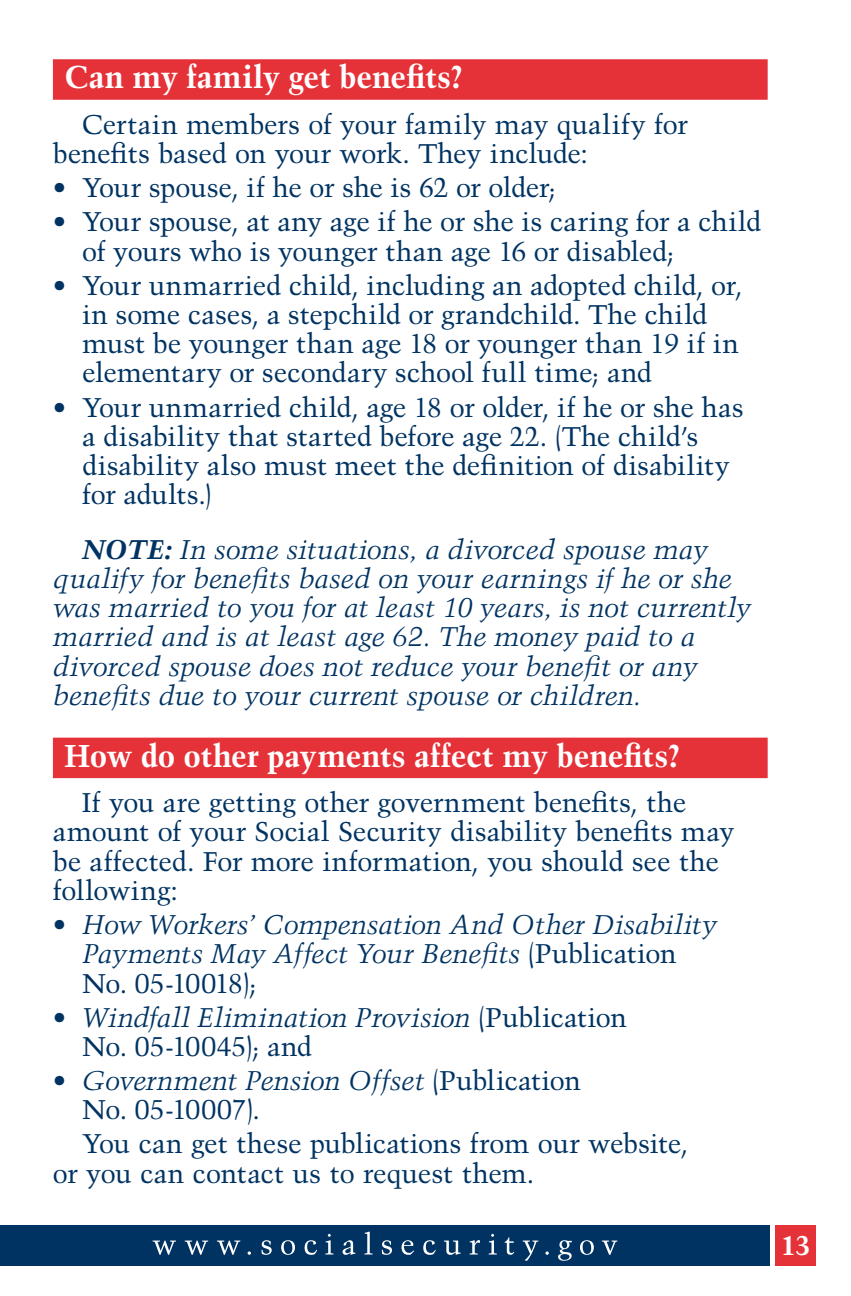
<style>
.page{position:relative;width:851px;height:1296px;background:#fff}
.page>*{position:absolute;margin:0;border:0;box-sizing:border-box;transform-origin:0 0}
.Header1_1line{font:700 31.5px "Trump Mediaeval";letter-spacing:-.01em;color:#fff}
._1st_bullet{font:27px/29.2px "Trump Mediaeval";letter-spacing:-.005em;color:#003362}
.paragraph{font:27px/29.2px "Trump Mediaeval";letter-spacing:-.01em;color:#003362}
.Notes{font:italic 27px/29.2px "Trump Mediaeval";letter-spacing:-.01em;color:#003362}
._1st_bullet-2{font:italic 27px/29.2px "Trump Mediaeval";letter-spacing:-.015em;color:#003362}
.t1{font:700 27px "Trump Mediaeval";color:#fff}
.s1{font-weight:700}
.s2{font-style:normal}
.s3{font-style:italic}
</style>
<div class="page">
<div style="left:775px;top:1225px;width:41px;height:41px;background:#e53138"></div>
<div style="left:0;top:1225px;width:770px;height:41px;background:#003362"></div>
<svg style="left:152px;top:1232px;width:465px;height:29px"></svg>
<div style="left:53px;top:59px;width:714px;height:41px;background:#e53138"></div>
<div style="left:53px;top:738px;width:714px;height:40px;background:#e53138"></div>
<h1 class="Header1_1line" style="left:64px;top:58px;width:401px">Can my family get benefits?</h1>
<p class="paragraph" style="left:53px;top:109px;width:636px;text-indent:29px">Certain members of your family may qualify for benefits based on your work. They include:</p>
<p class="_1st_bullet" style="left:53px;top:170px;width:15px;line-height:34.2px">• •</p>
<p class="_1st_bullet" style="left:82px;top:173px;width:475px">Your spouse, if he or she is 62 or older;</p>
<p class="_1st_bullet" style="left:82px;top:207px;width:680px">Your spouse, at any age if he or she is caring for a child of yours who is younger than age 16 or disabled;</p>
<p class="_1st_bullet" style="left:82px;top:270px;width:662px">Your unmarried child, including an adopted child, or, in some cases, a stepchild or grandchild. The child must be younger than age 18 or younger than 19 if in elementary or secondary school full time; and</p>
<p class="_1st_bullet" style="left:82px;top:392px;width:663px">Your unmarried child, age 18 or older, if he or she has a disability that started before age 22. (The child’s disability also must meet the definition of disability for adults.)</p>
<p class="Notes" style="left:53px;top:534px;width:699px;text-indent:29px"><span class="s1">NOTE:</span> In some situations, a divorced spouse may qualify for benefits based on your earnings if he or she was married to you for at least 10 years, is not currently married and is at least age 62. The money paid to a divorced spouse does not reduce your benefit or any benefits due to your current spouse or children.</p>
<h1 class="Header1_1line" style="left:64px;top:736px;width:618px">How do other payments affect my benefits?</h1>
<p class="paragraph" style="left:53px;top:788px;width:683px;text-indent:29px">If you are getting other government benefits, the amount of your Social Security disability benefits may be affected. For more information, you should see the following:</p>
<p class="_1st_bullet" style="left:53px;top:910px;width:15px">•</p>
<p class="_1st_bullet" style="left:53px;top:270px;width:15px">•</p>
<p class="_1st_bullet" style="left:53px;top:392px;width:15px">•</p>
<p class="_1st_bullet-2" style="left:82px;top:910px;width:636px">How Workers’ Compensation And Other Disability<br>Payments May Affect Your Benefits <span class="s2">(Publication<br>No. 05-10018);</span></p>
<p class="_1st_bullet-2" style="left:82px;top:1002px;width:546px">Windfall Elimination Provision <span class="s2">(Publication<br>No. 05-10045); and</span></p>
<p class="_1st_bullet" style="left:82px;top:1066px;width:500px"><span class="s3">Government Pension Offset</span> (Publication<br>No. 05-10007).</p>
<p class="paragraph" style="left:53px;top:1129px;width:637px;text-indent:29px">You can get these publications from our website, or you can contact us to request them.</p>
<p class="_1st_bullet" style="left:53px;top:1002px;width:15px">•</p>
<p class="_1st_bullet" style="left:53px;top:1066px;width:15px">•</p>
<p class="t1" style="left:781px;top:1228px;width:31px">13</p>
</div>
